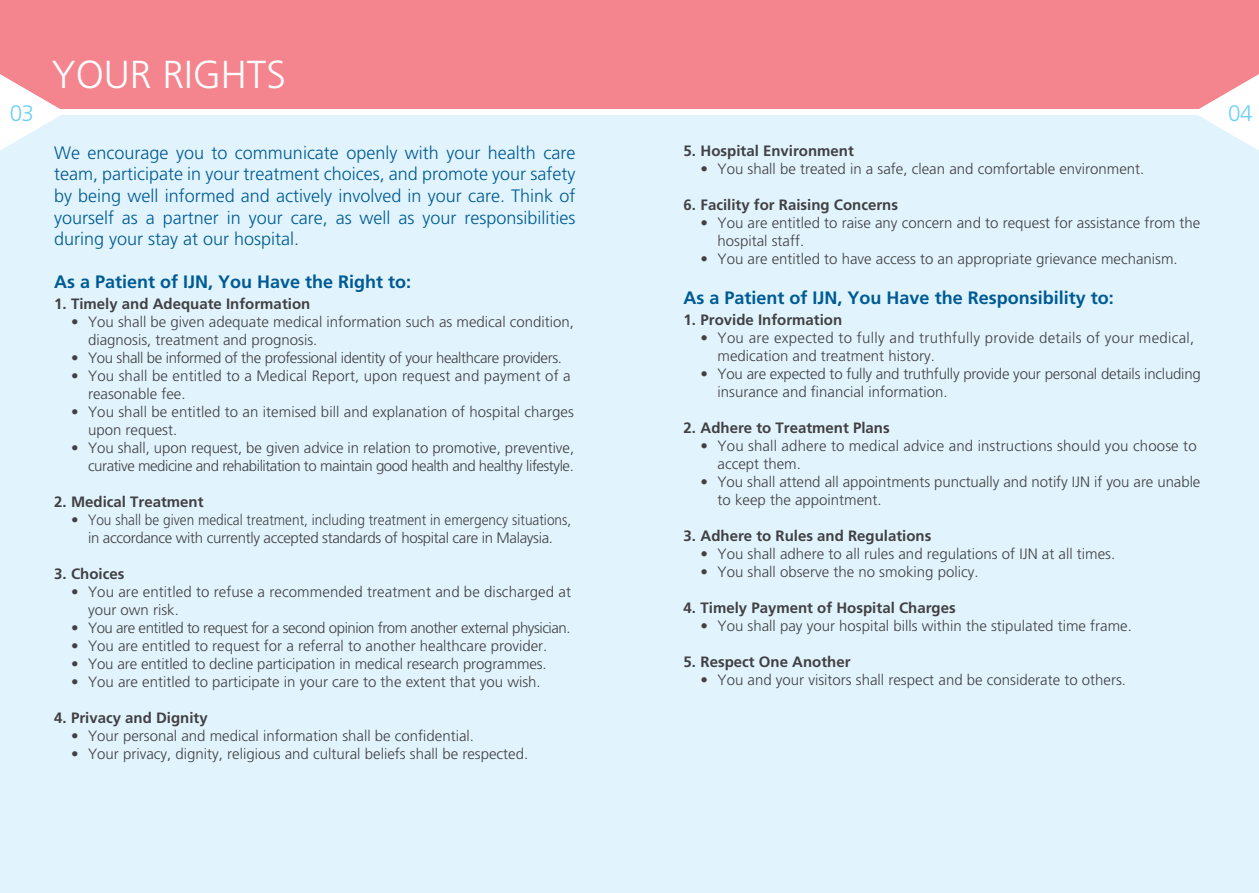
<style>
.page{position:relative;width:1259px;height:893px;background:#fff}
.page>*{position:absolute;margin:0;border:0;box-sizing:border-box;transform-origin:0 0}
.t1{font:300 39px "Frutiger";color:#fff}
.t2{font:300 22.5px "Frutiger";color:#6dcff6}
.t3{font:300 18px/21.6px "Frutiger";color:#005b94;text-align:justify}
.t4{font:700 18px "Frutiger";color:#005b94}
.t5{font:300 15px/18px "Frutiger";color:#414042}
.t6{font:700 15px "Frutiger";color:#414042}
.t7{font:300 15px/18px "Frutiger";letter-spacing:-.03em;color:#414042;text-align:right}
.t8{font:300 15px/18px "Frutiger";letter-spacing:.02em;color:#414042}
.t9{font:300 15px "Frutiger";letter-spacing:-.025em;color:#414042}
</style>
<div class="page">
<div style="left:629px;top:0;width:630px;height:893px;background:#e1f4fd"></div>
<div style="left:629px;top:0;width:630px;height:112px;background:#f4858e"></div>
<div style="left:0;top:0;width:629px;height:893px;background:#e1f4fd"></div>
<div style="left:0;top:0;width:629px;height:112px;background:#f4858e"></div>
<div style="left:629px;top:110px;width:630px;height:5px;background:#fff"></div>
<svg style="left:1193px;top:74px;width:66px;height:76px"></svg>
<div style="left:0;top:110px;width:629px;height:5px;background:#fff"></div>
<svg style="left:0;top:74px;width:66px;height:76px"></svg>
<h1 class="t1" style="left:52px;top:53px;width:236px">YOUR RIGHTS</h1>
<h2 class="t2" style="left:10px;top:100px;width:26px">03</h2>
<h2 class="t2" style="left:1228px;top:100px;width:26px">04</h2>
<p class="t3" style="left:54px;top:142px;width:523px">We encourage you to communicate openly with your health care team, participate in your treatment choices, and promote your safety by being well informed and actively involved in your care. Think of yourself as a partner in your care, as well as your responsibilities during your stay at our hospital.</p>
<p class="t4" style="left:54px;top:271px;width:359px">As a Patient of IJN, You Have the Right to:</p>
<p class="t6" style="left:54px;top:295px;width:258px">1. Timely and Adequate Information</p>
<p class="t5" style="left:88px;top:313px;width:487px;text-indent:-17px">• You shall be given adequate medical information such as medical condition, diagnosis, treatment and prognosis.</p>
<p class="t9" style="left:71px;top:350px;width:492px">• You shall be informed of the professional identity of your healthcare providers.</p>
<p class="t5" style="left:88px;top:367px;width:484px;text-indent:-17px">• You shall be entitled to a Medical Report, upon request and payment of a reasonable fee.</p>
<p class="t5" style="left:88px;top:403px;width:487px;text-indent:-17px">• You shall be entitled to an itemised bill and explanation of hospital charges upon request.</p>
<p class="t7" style="left:71px;top:439px;width:504px">• You shall, upon request, be given advice in relation to promotive, preventive, curative medicine and rehabilitation to maintain good health and healthy lifestyle.</p>
<p class="t6" style="left:54px;top:493px;width:151px">2. Medical Treatment</p>
<p class="t5" style="left:71px;top:511px;width:502px;text-align:center">• You shall be given medical treatment, including treatment in emergency situations, in accordance with currently accepted standards of hospital care in Malaysia.</p>
<p class="t6" style="left:54px;top:565px;width:72px">3. Choices</p>
<p class="t5" style="left:88px;top:583px;width:484px;text-indent:-17px">• You are entitled to refuse a recommended treatment and be discharged at your own risk.</p>
<p class="t7" style="left:71px;top:619px;width:501px">• You are entitled to request for a second opinion from another external physician.</p>
<p class="t5" style="left:71px;top:637px;width:478px">• You are entitled to request for a referral to another healthcare provider.</p>
<p class="t5" style="left:71px;top:655px;width:477px">• You are entitled to decline participation in medical research programmes.</p>
<p class="t5" style="left:71px;top:673px;width:471px">• You are entitled to participate in your care to the extent that you wish.</p>
<p class="t6" style="left:54px;top:709px;width:155px">4. Privacy and Dignity</p>
<p class="t5" style="left:71px;top:727px;width:404px">• Your personal and medical information shall be confidential.</p>
<p class="t5" style="left:71px;top:745px;width:459px">• Your privacy, dignity, religious and cultural beliefs shall be respected.</p>
<p class="t6" style="left:683px;top:142px;width:172px">5. Hospital Environment</p>
<p class="t5" style="left:700px;top:160px;width:445px">• You shall be treated in a safe, clean and comfortable environment.</p>
<p class="t6" style="left:683px;top:196px;width:216px">6. Facility for Raising Concerns</p>
<p class="t5" style="left:717px;top:214px;width:484px;text-indent:-17px">• You are entitled to raise any concern and to request for assistance from the hospital staff.</p>
<p class="t5" style="left:700px;top:250px;width:479px">• You are entitled to have access to an appropriate grievance mechanism.</p>
<p class="t4" style="left:683px;top:287px;width:432px">As a Patient of IJN, You Have the Responsibility to:</p>
<p class="t6" style="left:683px;top:311px;width:160px">1. Provide Information</p>
<p class="t8" style="left:717px;top:329px;width:478px;text-indent:-17px">• You are expected to fully and truthfully provide details of your medical, medication and treatment history.</p>
<p class="t5" style="left:717px;top:365px;width:485px;text-indent:-17px">• You are expected to fully and truthfully provide your personal details including insurance and financial information.</p>
<p class="t6" style="left:683px;top:419px;width:208px">2. Adhere to Treatment Plans</p>
<p class="t5" style="left:717px;top:437px;width:481px;text-indent:-17px">• You shall adhere to medical advice and instructions should you choose to accept them.</p>
<p class="t5" style="left:717px;top:473px;width:484px;text-indent:-17px">• You shall attend all appointments punctually and notify IJN if you are unable to keep the appointment.</p>
<p class="t6" style="left:683px;top:527px;width:249px">3. Adhere to Rules and Regulations</p>
<p class="t5" style="left:700px;top:545px;width:416px">• You shall adhere to all rules and regulations of IJN at all times.</p>
<p class="t5" style="left:700px;top:563px;width:279px">• You shall observe the no smoking policy.</p>
<p class="t6" style="left:683px;top:599px;width:274px">4. Timely Payment of Hospital Charges</p>
<p class="t5" style="left:700px;top:617px;width:433px">• You shall pay your hospital bills within the stipulated time frame.</p>
<p class="t6" style="left:683px;top:653px;width:169px">5. Respect One Another</p>
<p class="t5" style="left:700px;top:671px;width:427px">• You and your visitors shall respect and be considerate to others.</p>
</div>
